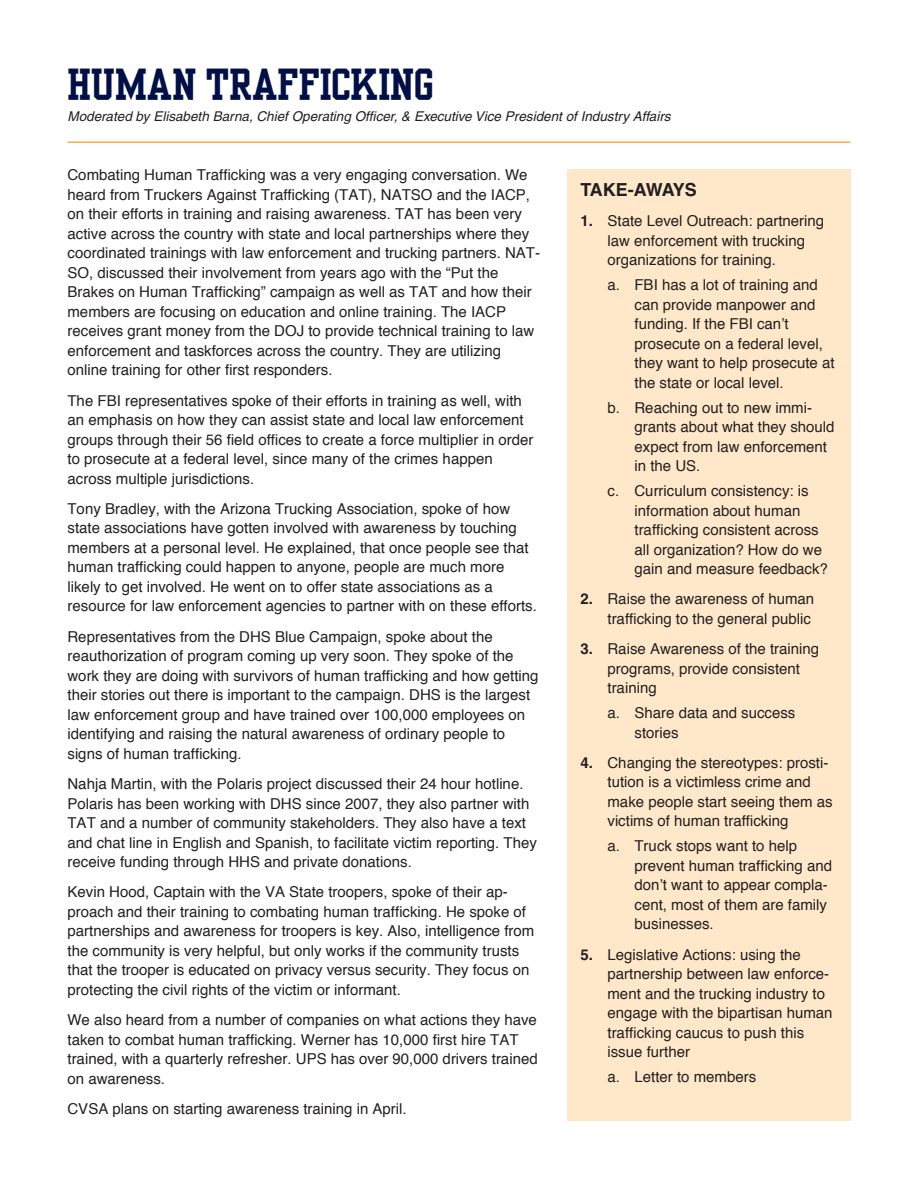
<style>
.page{position:relative;width:918px;height:1188px;background:#fff}
.page>*{position:absolute;margin:0;border:0;box-sizing:border-box;transform-origin:0 0}
.t1{font:36px "Cg Yearbook Solid";color:#001046}
.t2{font:700 18px "Helvetica";letter-spacing:-.06em;color:#231f20}
.t3{font:15px/19.5px "Helvetica";color:#231f20}
.t4{font:italic 13.5px "Helvetica";color:#231f20}
.s1{font-weight:700}
</style>
<div class="page">
<div style="left:567px;top:169px;width:283px;height:951px;background:#ffe8c9"></div>
<hr style="left:68px;top:141px;width:782px;height:2px;background:#fbb040">
<h1 class="t1" style="left:68px;top:61px;width:367px">HUMAN TRAFFICKING</h1>
<p class="t4" style="left:68px;top:109px;width:605px">Moderated by Elisabeth Barna, Chief Operating Officer, &amp; Executive Vice President of Industry Affairs</p>
<p class="t3" style="left:68px;top:165px;width:474px">Combating Human Trafficking was a very engaging conversation. We heard from Truckers Against Trafficking (TAT), NATSO and the IACP, on their efforts in training and raising awareness. TAT has been very active across the country with state and local partnerships where they coordinated trainings with law enforcement and trucking partners. NAT-SO, discussed their involvement from years ago with the “Put the Brakes on Human Trafficking” campaign as well as TAT and how their members are focusing on education and online training. The IACP receives grant money from the DOJ to provide technical training to law enforcement and taskforces across the country. They are utilizing online training for other first responders.</p>
<p class="t3" style="left:68px;top:390px;width:468px">The FBI representatives spoke of their efforts in training as well, with an emphasis on how they can assist state and local law enforcement groups through their 56 field offices to create a force multiplier in order to prosecute at a federal level, since many of the crimes happen across multiple jurisdictions.</p>
<p class="t3" style="left:68px;top:499px;width:471px">Tony Bradley, with the Arizona Trucking Association, spoke of how state associations have gotten involved with awareness by touching members at a personal level. He explained, that once people see that human trafficking could happen to anyone, people are much more likely to get involved. He went on to offer state associations as a resource for law enforcement agencies to partner with on these efforts.</p>
<p class="t3" style="left:68px;top:626px;width:473px">Representatives from the DHS Blue Campaign, spoke about the reauthorization of program coming up very soon. They spoke of the work they are doing with survivors of human trafficking and how getting their stories out there is important to the campaign. DHS is the largest law enforcement group and have trained over 100,000 employees on identifying and raising the natural awareness of ordinary people to signs of human trafficking.</p>
<p class="t3" style="left:68px;top:774px;width:471px">Nahja Martin, with the Polaris project discussed their 24 hour hotline.<br>Polaris has been working with DHS since 2007, they also partner with TAT and a number of community stakeholders. They also have a text and chat line in English and Spanish, to facilitate victim reporting. They receive funding through HHS and private donations.</p>
<p class="t3" style="left:68px;top:882px;width:468px">Kevin Hood, Captain with the VA State troopers, spoke of their ap&shy;proach and their training to combating human trafficking. He spoke of partnerships and awareness for troopers is key. Also, intelligence from the community is very helpful, but only works if the community trusts that the trooper is educated on privacy versus security. They focus on protecting the civil rights of the victim or informant.</p>
<p class="t3" style="left:68px;top:1010px;width:472px">We also heard from a number of companies on what actions they have taken to combat human trafficking. Werner has 10,000 first hire TAT trained, with a quarterly refresher. UPS has over 90,000 drivers trained on awareness.</p>
<p class="t3" style="left:68px;top:1099px;width:341px">CVSA plans on starting awareness training in April.</p>
<p class="t2" style="left:580px;top:179px;width:118px">TAKE-AWAYS</p>
<p class="t3" style="left:608px;top:211px;width:218px;text-indent:-27px"><span class="s1">1.</span> State Level Outreach: partnering law enforcement with trucking organizations for training.</p>
<p class="t3" style="left:634px;top:275px;width:202px;text-indent:-27px">a. FBI has a lot of training and can provide manpower and funding. If the FBI can’t prosecute on a federal level, they want to help prosecute at the state or local level.</p>
<p class="t3" style="left:634px;top:397px;width:202px;text-indent:-27px">b. Reaching out to new immi&shy;grants about what they should expect from law enforcement in the US.</p>
<p class="t3" style="left:634px;top:481px;width:195px;text-indent:-27px">c. Curriculum consistency: is information about human trafficking consistent across all organization? How do we gain and measure feedback?</p>
<p class="t3" style="left:580px;top:589px;width:235px;text-align:right"><span class="s1">2.</span> Raise the awareness of human trafficking to the general public</p>
<p class="t3" style="left:608px;top:639px;width:213px;text-indent:-27px"><span class="s1">3.</span> Raise Awareness of the training programs, provide consistent training</p>
<p class="t3" style="left:634px;top:703px;width:162px;text-indent:-27px">a. Share data and success stories</p>
<p class="t3" style="left:608px;top:753px;width:227px;text-indent:-27px"><span class="s1">4.</span> Changing the stereotypes: prosti&shy;tution is a victimless crime and make people start seeing them as victims of human trafficking</p>
<p class="t3" style="left:634px;top:836px;width:199px;text-indent:-27px">a. Truck stops want to help prevent human trafficking and don’t want to appear compla&shy;cent, most of them are family businesses.</p>
<p class="t3" style="left:608px;top:944px;width:227px;text-indent:-27px"><span class="s1">5.</span> Legislative Actions: using the partnership between law enforce&shy;ment and the trucking industry to engage with the bipartisan human trafficking caucus to push this issue further</p>
<p class="t3" style="left:608px;top:1067px;width:150px">a. Letter to members</p>
</div>
